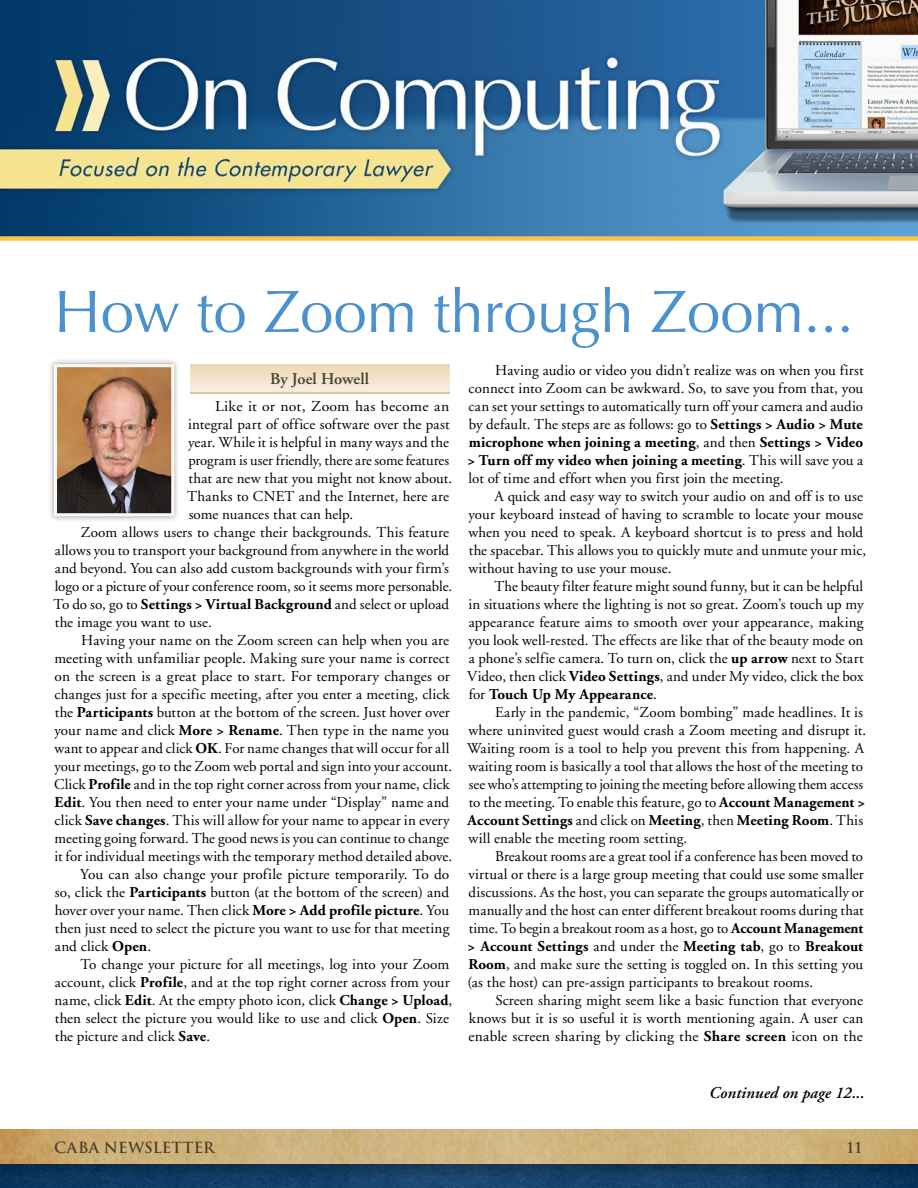
<style>
.page{position:relative;width:918px;height:1188px;background:#fff}
.page>*{position:absolute;margin:0;border:0;box-sizing:border-box;transform-origin:0 0}
.t1{font:60px "Optima";color:#4a91ce}
.t2{font:italic 600 16.5px "Adobe Garamond";letter-spacing:.005em;color:#000}
.t3{font:600 16.5px "Adobe Garamond";color:#4b402a}
.t4{font:15px/18px "Adobe Garamond";letter-spacing:.005em;color:#000;text-align:justify}
.t5{font:15px "Adobe Garamond";letter-spacing:.005em;color:#000;scale:1.05 1}
.t6{font:700 15px "Trajan Pro";letter-spacing:.01em;color:#4b402a}
.s1{font-weight:700}
</style>
<div class="page">
<img style="left:0;top:1179px;width:918px;height:9px">
<div style="left:0;top:1128px;width:918px;height:51px;background:#000;opacity:.2"></div>
<img style="left:0;top:1130px;width:918px;height:34px">
<img style="left:0;top:0;width:918px;height:241px">
<div style="left:190px;top:364px;width:260px;height:28px;background:linear-gradient(to bottom,#ecd8b2,#f7efe1)"></div>
<hr style="left:190px;top:392px;width:260px;height:2px;background:#dbc79d">
<div style="left:48px;top:358px;width:133px;height:165px;background:#000;opacity:.39"></div>
<img style="left:52px;top:363px;width:124px;height:155px">
<h1 class="t1" style="left:54px;top:277px;width:801px">How to Zoom through Zoom...</h1>
<p class="t3" style="left:270px;top:369px;width:100px">By Joel Howell</p>
<p class="t5" style="left:215px;top:398px;width:225px">Like it or not, Zoom has become an</p>
<p class="t4" style="left:188px;top:415px;width:263px">integral part of office software over the past</p>
<p class="t4" style="left:188px;top:433px;width:262px">year. While it is helpful in many ways and the</p>
<p class="t4" style="left:188px;top:451px;width:262px">program is user friendly, there are some features</p>
<p class="t4" style="left:188px;top:469px;width:265px">that are new that you might not know about.</p>
<p class="t4" style="left:187px;top:487px;width:263px">Thanks to CNET and the Internet, here are</p>
<p class="t4" style="left:189px;top:505px;width:166px">some nuances that can help.</p>
<p class="t4" style="left:81px;top:523px;width:370px">Zoom allows users to change their backgrounds. This feature</p>
<p class="t4" style="left:55px;top:541px;width:396px">allows you to transport your background from anywhere in the world</p>
<p class="t4" style="left:55px;top:559px;width:396px">and beyond. You can also add custom backgrounds with your firm’s</p>
<p class="t4" style="left:55px;top:577px;width:399px">logo or a picture of your conference room, so it seems more personable.</p>
<p class="t4" style="left:54px;top:595px;width:397px">To do so, go to <span class="s1">Settings &gt; Virtual Background</span> and select or upload</p>
<p class="t4" style="left:55px;top:613px;width:159px">the image you want to use.</p>
<p class="t4" style="left:81px;top:631px;width:369px">Having your name on the Zoom screen can help when you are</p>
<p class="t4" style="left:55px;top:649px;width:397px">meeting with unfamiliar people. Making sure your name is correct</p>
<p class="t4" style="left:55px;top:667px;width:397px">on the screen is a great place to start. For temporary changes or</p>
<p class="t4" style="left:55px;top:685px;width:397px">changes just for a specific meeting, after you enter a meeting, click</p>
<p class="t4" style="left:55px;top:703px;width:397px">the <span class="s1">Participants</span> button at the bottom of the screen. Just hover over</p>
<p class="t4" style="left:54px;top:721px;width:396px">your name and click <span class="s1">More &gt; Rename</span>. Then type in the name you</p>
<p class="t4" style="left:54px;top:739px;width:396px">want to appear and click <span class="s1">OK</span>. For name changes that will occur for all</p>
<p class="t4" style="left:54px;top:757px;width:399px">your meetings, go to the Zoom web portal and sign into your account.</p>
<p class="t4" style="left:54px;top:775px;width:397px">Click <span class="s1">Profile</span> and in the top right corner across from your name, click</p>
<p class="t4" style="left:54px;top:793px;width:396px"><span class="s1">Edit</span>. You then need to enter your name under “Display” name and</p>
<p class="t4" style="left:55px;top:811px;width:397px">click <span class="s1">Save changes</span>. This will allow for your name to appear in every</p>
<p class="t4" style="left:55px;top:829px;width:396px">meeting going forward. The good news is you can continue to change</p>
<p class="t4" style="left:54px;top:847px;width:399px">it for individual meetings with the temporary method detailed above.</p>
<p class="t4" style="left:80px;top:865px;width:370px">You can also change your profile picture temporarily. To do</p>
<p class="t4" style="left:55px;top:883px;width:396px">so, click the <span class="s1">Participants</span> button (at the bottom of the screen) and</p>
<p class="t4" style="left:55px;top:901px;width:396px">hover over your name. Then click <span class="s1">More &gt; Add profile picture</span>. You</p>
<p class="t4" style="left:55px;top:919px;width:396px">then just need to select the picture you want to use for that meeting</p>
<p class="t4" style="left:55px;top:937px;width:98px">and click <span class="s1">Open</span>.</p>
<p class="t4" style="left:81px;top:955px;width:370px">To change your picture for all meetings, log into your Zoom</p>
<p class="t4" style="left:55px;top:973px;width:397px">account, click <span class="s1">Profile</span>, and at the top right corner across from your</p>
<p class="t4" style="left:54px;top:991px;width:399px">name, click <span class="s1">Edit</span>. At the empty photo icon, click <span class="s1">Change &gt; Upload</span>,</p>
<p class="t4" style="left:55px;top:1009px;width:396px">then select the picture you would like to use and click <span class="s1">Open</span>. Size</p>
<p class="t4" style="left:55px;top:1027px;width:157px">the picture and click <span class="s1">Save</span>.</p>
<p class="t4" style="left:468px;top:361px;width:398px;text-indent:28px">Having audio or video you didn’t realize was on when you first connect into Zoom can be awkward. So, to save you from that, you can set your settings to automatically turn off your camera and audio by default. The steps are as follows: go to <span class="s1">Settings &gt; Audio &gt; Mute microphone when joining a meeting</span>, and then <span class="s1">Settings &gt; Video &gt; Turn off my video when joining a meeting</span>. This will save you a lot of time and effort when you first join the meeting.</p>
<p class="t4" style="left:468px;top:487px;width:400px;text-align:left;text-indent:26px">A quick and easy way to switch your audio on and off is to use your keyboard instead of having to scramble to locate your mouse when you need to speak. A keyboard shortcut is to press and hold the spacebar. This allows you to quickly mute and unmute your mic, without having to use your mouse.</p>
<p class="t4" style="left:467px;top:577px;width:398px;text-indent:27px">The beauty filter feature might sound funny, but it can be helpful in situations where the lighting is not so great. Zoom’s touch up my appearance feature aims to smooth over your appearance, making you look well-rested. The effects are like that of the beauty mode on a phone’s selfie camera. To turn on, click the <span class="s1">up arrow</span> next to Start Video, then click <span class="s1">Video Settings</span>, and under My video, click the box for <span class="s1">Touch Up My Appearance</span>.</p>
<p class="t4" style="left:467px;top:703px;width:401px;text-align:left;text-indent:28px">Early in the pandemic, “Zoom bombing” made headlines. It is where uninvited guest would crash a Zoom meeting and disrupt it.<br>Waiting room is a tool to help you prevent this from happening. A waiting room is basically a tool that allows the host of the meeting to see who’s attempting to joining the meeting before allowing them access to the meeting. To enable this feature, go to <span class="s1">Account Management &gt; Account Settings</span> and click on <span class="s1">Meeting</span>, then <span class="s1">Meeting Room</span>. This will enable the meeting room setting.</p>
<p class="t4" style="left:468px;top:847px;width:398px;text-indent:28px">Breakout rooms are a great tool if a conference has been moved to virtual or there is a large group meeting that could use some smaller discussions. As the host, you can separate the groups automatically or manually and the host can enter different breakout rooms during that time. To begin a breakout room as a host, go to <span class="s1">Account Management &gt; Account Settings</span> and under the <span class="s1">Meeting tab</span>, go to <span class="s1">Breakout Room</span>, and make sure the setting is toggled on. In this setting you (as the host) can pre-assign participants to breakout rooms.</p>
<p class="t4" style="left:469px;top:991px;width:396px;text-indent:27px">Screen sharing might seem like a basic function that everyone knows but it is so useful it is worth mentioning again. A user can enable screen sharing by clicking the <span class="s1">Share screen</span> icon on the</p>
<p class="t2" style="left:709px;top:1084px;width:157px">Continued on page 12...</p>
<p class="t6" style="left:54px;top:1138px;width:162px">CABA NEWSLETTER</p>
<p class="t6" style="left:846px;top:1138px;width:19px">11</p>
</div>
